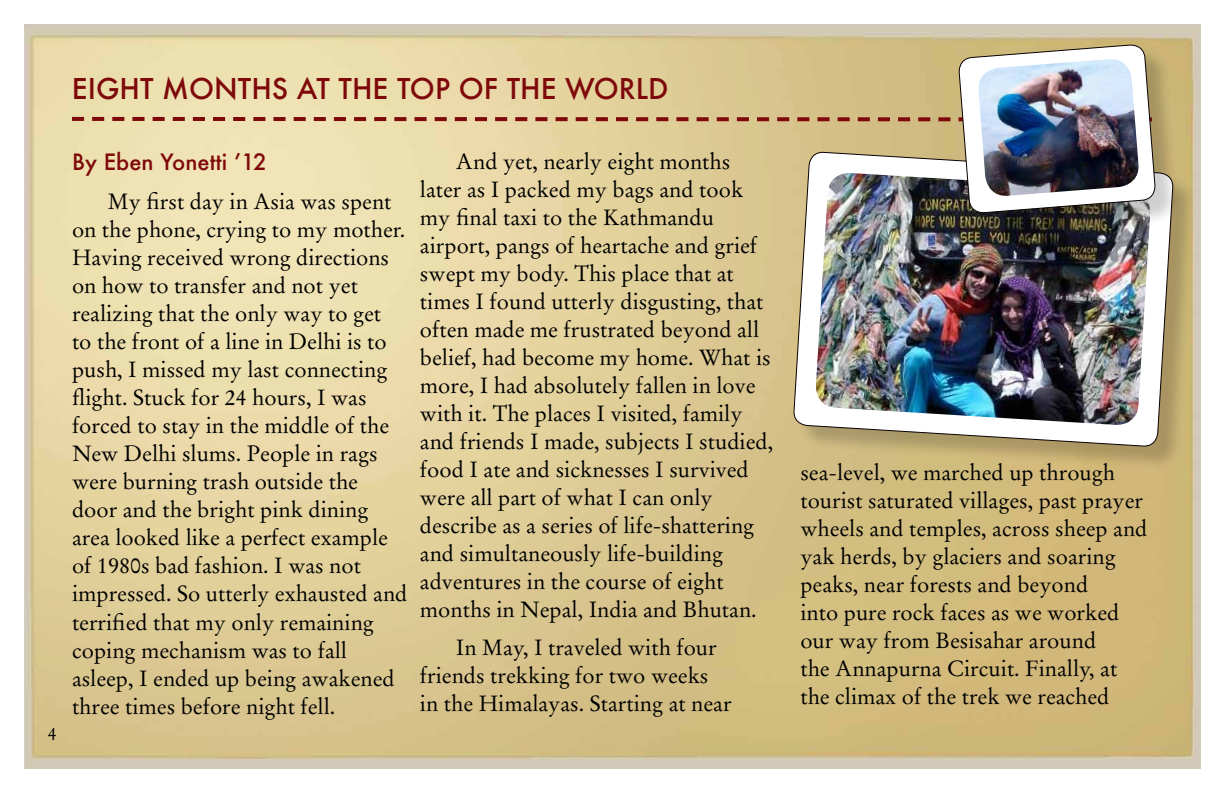
<style>
.page{position:relative;width:1224px;height:792px;background:#fff}
.page>*{position:absolute;margin:0;border:0;box-sizing:border-box;transform-origin:0 0}
.t1{font:500 28px "Futura";color:#7e080a}
.t2{font:22px/28px "Stempel Garamond LT Std";color:#000}
.t3{font:500 22px "Futura";color:#7e080a}
.t4{font:18px "Stempel Garamond LT Std";color:#000}
</style>
<div class="page">
<img style="left:24px;top:24px;width:1177px;height:744px">
<div style="left:797px;top:155px;width:401px;height:316px;background:#000;opacity:.19"></div>
<svg style="left:793px;top:214px;width:381px;height:252px"></svg>
<img style="left:815px;top:214px;width:337px;height:212px">
<div style="left:962px;top:48px;width:218px;height:190px;background:#000;opacity:.19"></div>
<svg style="left:72px;top:44px;width:1084px;height:170px;background:#decfa2"></svg>
<img style="left:977px;top:59px;width:163px;height:138px">
<p class="t1" style="left:72px;top:69px;width:594px">EIGHT MONTHS AT THE TOP OF THE WORLD</p>
<p class="t4" style="left:48px;top:723px;width:10px">4</p>
<p class="t3" style="left:72px;top:147px;width:196px">BY EBEN YONETTI ’12</p>
<p class="t2" style="left:72px;top:188px;width:337px;text-indent:36px">My first day in Asia was spent on the phone, crying to my mother.<br>Having received wrong directions on how to transfer and not yet realizing that the only way to get<br>to the front of a line in Delhi is to push, I missed my last connecting flight. Stuck for 24 hours, I was forced to stay in the middle of the<br>New Delhi slums. People in rags were burning trash outside the door and the bright pink dining area looked like a perfect example of 1980s bad fashion. I was not impressed. So utterly exhausted and terrified that my only remaining coping mechanism was to fall asleep, I ended up being awakened three times before night fell.</p>
<p class="t2" style="left:420px;top:148px;width:355px;text-indent:36px">And yet, nearly eight months later as I packed my bags and took my final taxi to the Kathmandu airport, pangs of heartache and grief swept my body. This place that at times I found utterly disgusting, that often made me frustrated beyond all belief, had become my home. What is more, I had absolutely fallen in love with it. The places I visited, family and friends I made, subjects I studied, food I ate and sicknesses I survived were all part of what I can only describe as a series of life-shattering and simultaneously life-building adventures in the course of eight months in Nepal, India and Bhutan.</p>
<p class="t2" style="left:420px;top:634px;width:313px;text-indent:36px">In May, I traveled with four friends trekking for two weeks in the Himalayas. Starting at near</p>
<p class="t2" style="left:800px;top:458px;width:349px">sea-level, we marched up through tourist saturated villages, past prayer wheels and temples, across sheep and yak herds, by glaciers and soaring peaks, near forests and beyond<br>into pure rock faces as we worked our way from Besisahar around<br>the Annapurna Circuit. Finally, at the climax of the trek we reached</p>
</div>
